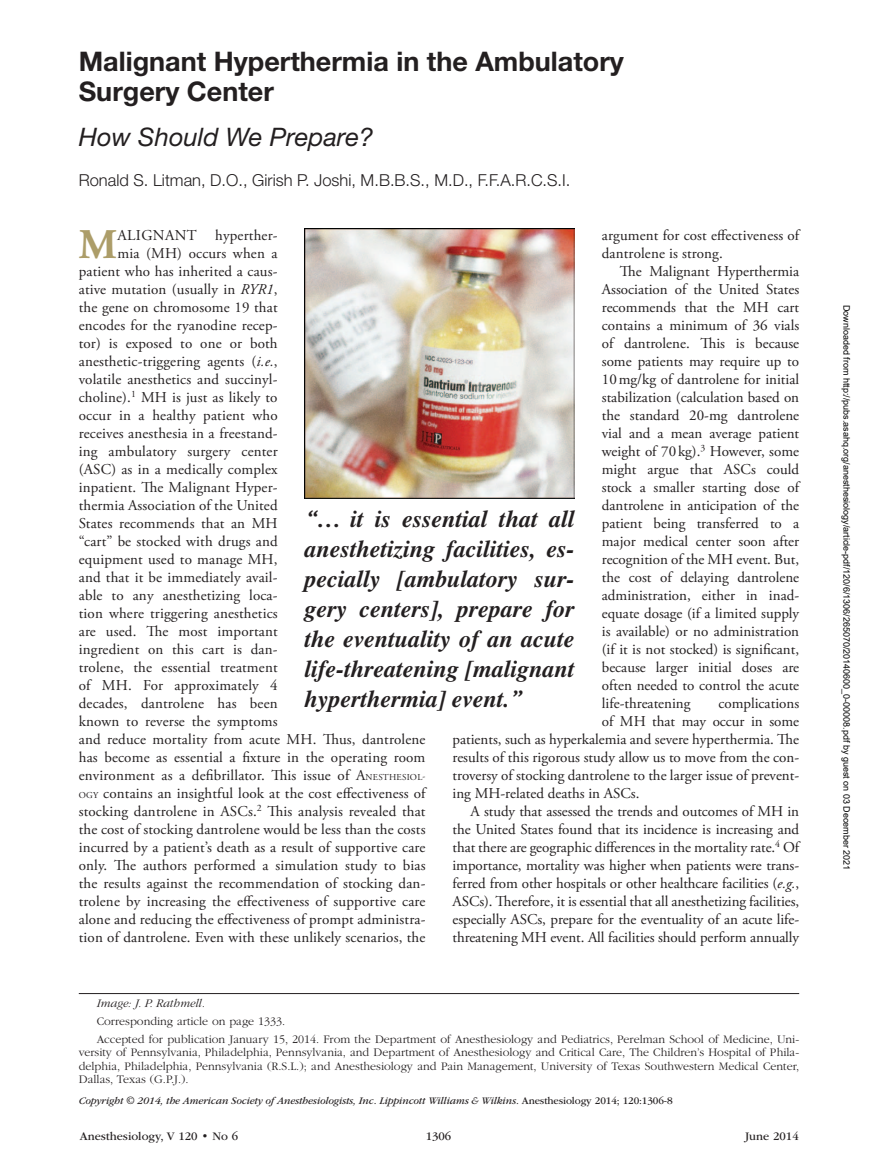
<style>
.page{position:relative;width:878px;height:1175px;background:#fff}
.page>*{position:absolute;margin:0;border:0;box-sizing:border-box;transform-origin:0 0}
.t1{font:700 42.15px "Adobe Garamond Pro";color:#ac9d69}
.t2{font:700 27px/30px "Helvetica Neue LT Std";color:#231f20}
.t3{font:italic 25.5px "Helvetica Neue LT Std";color:#231f20}
.t4{font:italic 700 24px/30px "Times";color:#231f20;text-align:justify}
.t5{font:300 16.5px "Helvetica Neue LT Std";color:#231f20}
.t6{font:15px/18px "Adobe Garamond Pro";letter-spacing:.01em;color:#231f20;text-align:justify}
.t7{font:300 12px/13.5px "ITC Garamond Std";color:#231f20}
.t8{font:12px "ITC Garamond Std";color:#231f20}
.t9{font:italic 300 12px "ITC Garamond Std";color:#231f20}
.t10{font:italic 10.5px "ITC Garamond Std";letter-spacing:-.01em;color:#231f20}
.t11{font:9px "Arial";color:#000}
.t12{font:9px "Adobe Garamond Pro";color:#231f20}
.s1{font-style:italic}
.s2{font-size:9px}
.s3{font-family:"Gandhari Unicode"}
.s4{font-style:normal}
</style>
<div class="page">
<img style="left:304px;top:228px;width:270px;height:270px">
<hr style="left:79px;top:993px;width:720px;height:1px;background:#231f20">
<h2 class="t2" style="left:79px;top:45px;width:546px">Malignant Hyperthermia in the Ambulatory<br>Surgery Center</h2>
<h3 class="t3" style="left:79px;top:121px;width:296px">How Should We Prepare?</h3>
<p class="t5" style="left:79px;top:170px;width:493px">Ronald S. Litman, D.O., Girish P. Joshi, M.B.B.S., M.D., F.F.A.R.C.S.I.</p>
<h1 class="t1" style="left:79px;top:220px;width:40px">M</h1>
<p class="t6" style="left:118px;top:226px;width:161px">ALIGNANT hyperther-</p>
<p class="t6" style="left:601px;top:226px;width:199px">argument for cost effectiveness of dantrolene is strong.</p>
<p class="t6" style="left:601px;top:262px;width:199px;text-indent:18px">The Malignant Hyperthermia Association of the United States recommends that the MH cart contains a minimum of 36 vials of dantrolene. This is because some patients may require up to 10mg/kg of dantrolene for initial stabilization (calculation based on the standard 20-mg dantrolene vial and a mean average patient weight of 70kg).<sup>3</sup> However, some might argue that ASCs could stock a smaller starting dose of dantrolene in anticipation of the patient being transferred to a major medical center soon after recognition of the MH event. But, the cost of delaying dantrolene administration, either in inad&shy;equate dosage (if a limited supply is available) or no administration (if it is not stocked) is significant, because larger initial doses are often needed to control the acute life-threatening</p>
<p class="t6" style="left:117px;top:244px;width:162px">mia (MH) occurs when a</p>
<p class="t6" style="left:79px;top:262px;width:200px">patient who has inherited a caus-</p>
<p class="t6" style="left:79px;top:280px;width:200px">ative mutation (usually in <span class="s1">RYR1</span>,</p>
<p class="t6" style="left:79px;top:298px;width:200px">the gene on chromosome 19 that</p>
<p class="t6" style="left:79px;top:316px;width:200px">encodes for the ryanodine recep-</p>
<p class="t6" style="left:79px;top:334px;width:200px">tor) is exposed to one or both</p>
<p class="t6" style="left:79px;top:352px;width:200px">anesthetic-triggering agents (<span class="s1">i.e.</span>,</p>
<p class="t6" style="left:79px;top:370px;width:200px">volatile anesthetics and succinyl-</p>
<p class="t6" style="left:79px;top:388px;width:200px">choline).<sup>1</sup> MH is just as likely to</p>
<p class="t6" style="left:79px;top:406px;width:200px">occur in a healthy patient who</p>
<p class="t6" style="left:79px;top:424px;width:200px">receives anesthesia in a freestand-</p>
<p class="t6" style="left:79px;top:442px;width:200px">ing ambulatory surgery center</p>
<p class="t6" style="left:79px;top:460px;width:200px">(ASC) as in a medically complex</p>
<p class="t6" style="left:79px;top:478px;width:200px">inpatient. The Malignant Hyper-</p>
<p class="t6" style="left:79px;top:496px;width:200px">thermia Association of the United</p>
<p class="t6" style="left:79px;top:514px;width:200px">States recommends that an MH</p>
<p class="t6" style="left:79px;top:532px;width:200px">“cart” be stocked with drugs and</p>
<p class="t6" style="left:79px;top:550px;width:200px">equipment used to manage MH,</p>
<p class="t6" style="left:79px;top:568px;width:200px">and that it be immediately avail-</p>
<p class="t6" style="left:79px;top:586px;width:200px">able to any anesthetizing loca-</p>
<p class="t6" style="left:79px;top:604px;width:200px">tion where triggering anesthetics</p>
<p class="t6" style="left:79px;top:622px;width:200px">are used. The most important</p>
<p class="t6" style="left:79px;top:640px;width:200px">ingredient on this cart is dan-</p>
<p class="t6" style="left:79px;top:658px;width:200px">trolene, the essential treatment</p>
<p class="t6" style="left:79px;top:676px;width:200px">of MH. For approximately 4</p>
<p class="t6" style="left:79px;top:694px;width:200px">decades, dantrolene has been</p>
<p class="t6" style="left:79px;top:712px;width:200px">known to reverse the symptoms</p>
<p class="t6" style="left:79px;top:730px;width:348px">and reduce mortality from acute MH. Thus, dantrolene</p>
<p class="t6" style="left:79px;top:748px;width:348px">has become as essential a fixture in the operating room</p>
<p class="t6" style="left:79px;top:766px;width:307px">environment as a defibrillator. This issue of A<span class="s2">nesth</span></p>
<p class="t12" style="left:396px;top:771px;width:30px">esiol-</p>
<p class="t6" style="left:79px;top:784px;width:348px"><span class="s2">ogy</span> contains an insightful look at the cost effectiveness of stocking dantrolene in ASCs.<sup>2</sup> This analysis revealed that the cost of stocking dantrolene would be less than the costs incurred by a patient’s death as a result of supportive care only. The authors performed a simulation study to bias the results against the recommendation of stocking dan&shy;trolene by increasing the effectiveness of supportive care alone and reducing the effectiveness of prompt administra&shy;tion of dantrolene. Even with these unlikely scenarios, the</p>
<h3 class="t4" style="left:304px;top:503px;width:272px"><span class="s3">“…</span> it is essential that all anesthetizing facilities, es&shy;pecially [ambulatory sur&shy;gery centers], prepare for the eventuality of an acute life-threatening [malignant hyperthermia] event.<span class="s3">”</span></h3>
<p class="t6" style="left:718px;top:694px;width:82px">complications</p>
<p class="t6" style="left:602px;top:712px;width:199px">of MH that may occur in some</p>
<p class="t6" style="left:452px;top:730px;width:348px">patients, such as hyperkalemia and severe hyperthermia. The</p>
<p class="t6" style="left:452px;top:748px;width:348px">results of this rigorous study allow us to move from the con-</p>
<p class="t6" style="left:452px;top:766px;width:348px">troversy of stocking dantrolene to the larger issue of prevent-</p>
<p class="t6" style="left:452px;top:784px;width:188px">ing MH-related deaths in ASCs.</p>
<p class="t6" style="left:470px;top:802px;width:330px">A study that assessed the trends and outcomes of MH in</p>
<p class="t6" style="left:452px;top:820px;width:348px">the United States found that its incidence is increasing and</p>
<p class="t6" style="left:452px;top:838px;width:348px">that there are geographic differences in the mortality rate.<sup>4</sup> Of</p>
<p class="t6" style="left:452px;top:856px;width:348px">importance, mortality was higher when patients were trans-</p>
<p class="t6" style="left:452px;top:874px;width:348px">ferred from other hospitals or other healthcare facilities (<span class="s1">e.g.</span>,</p>
<p class="t6" style="left:452px;top:892px;width:348px">ASCs). Therefore, it is essential that all anesthetizing facilities,</p>
<p class="t6" style="left:452px;top:910px;width:348px">especially ASCs, prepare for the eventuality of an acute life-</p>
<p class="t6" style="left:452px;top:928px;width:348px">threatening MH event. All facilities should perform annually</p>
<p class="t9" style="left:97px;top:996px;width:110px">Image: J. P. Rathmell.</p>
<p class="t7" style="left:97px;top:1012px;width:703px;line-height:18px">Corresponding article on page 1333.<br>Accepted for publication January 15, 2014. From the Department of Anesthesiology and Pediatrics, Perelman School of Medicine, Uni-</p>
<p class="t7" style="left:79px;top:1045px;width:722px;text-align:justify">versity of Pennsylvania, Philadelphia, Pennsylvania, and Department of Anesthesiology and Critical Care, The Children’s Hospital of Phila&shy;delphia, Philadelphia, Pennsylvania (R.S.L.); and Anesthesiology and Pain Management, University of Texas Southwestern Medical Center, Dallas, Texas (G.P.J.).</p>
<p class="t10" style="left:79px;top:1095px;width:595px">Copyright © 2014, the American Society of Anesthesiologists, Inc. Lippincott Williams &amp; Wilkins. <span class="s4">Anesthesiology 2014; 120:1306-8</span></p>
<p class="t8" style="left:80px;top:1130px;width:160px">Anesthesiology, V 120 • No 6</p>
<p class="t8" style="left:426px;top:1130px;width:27px">1306</p>
<p class="t8" style="left:745px;top:1130px;width:55px">June 2014</p>
<p class="t11" style="left:850px;top:304px;width:567px;rotate:90deg">Downloaded from http://pubs.asahq.org/anesthesiology/article-pdf/120/6/1306/265070/20140600_0-00008.pdf by guest on 03 December 2021</p>
</div>
